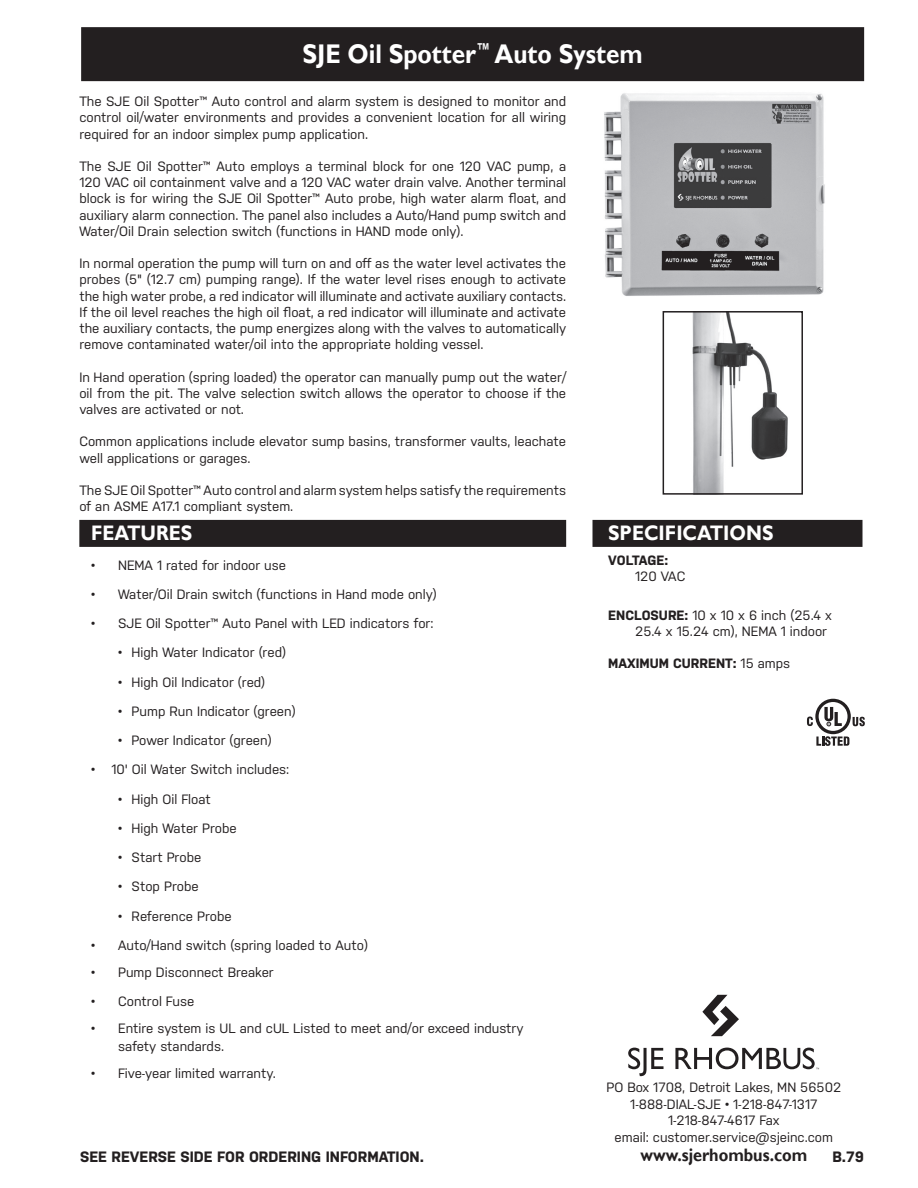
<style>
.page{position:relative;width:918px;height:1188px;background:#fff}
.page>*{position:absolute;margin:0;border:0;box-sizing:border-box;transform-origin:0 0}
.t1{font:700 27px "Gill Sans";color:#fff;scale:.9 1}
.t2{font:700 21px "Gill Sans";color:#fff;scale:.9 1}
.t3{font:700 18px "Gill Sans";color:#231f20;scale:.9 1}
.t4{font:700 15px "Nudista";color:#231f20}
.t5{font:13.5px/16.2px "Nudista";color:#231f20}
.t6{font:700 13.5px "Nudista";color:#231f20}
.s1{font-weight:700}
.s2{font-weight:400}
</style>
<div class="page">
<div style="left:82px;top:28px;width:781px;height:52px;background:#231f20"></div>
<div style="left:81px;top:27px;width:783px;height:54px;border:2px solid #231f20"></div>
<div style="left:593px;top:521px;width:269px;height:25px;background:#231f20"></div>
<div style="left:592px;top:520px;width:270px;height:27px;border:2px solid #231f20"></div>
<div style="left:80px;top:521px;width:485px;height:25px;background:#231f20"></div>
<div style="left:79px;top:520px;width:487px;height:27px;border:2px solid #231f20"></div>
<svg style="left:807px;top:699px;width:58px;height:47px"></svg>
<svg style="left:628px;top:1048px;width:36px;height:28px"></svg>
<svg style="left:702px;top:995px;width:37px;height:41px"></svg>
<svg style="left:675px;top:1048px;width:144px;height:21px"></svg>
<img style="left:604px;top:93px;width:221px;height:203px">
<img style="left:662px;top:311px;width:126px;height:184px">
<div style="left:663px;top:311px;width:140px;height:184px;border:2px solid #231f20"></div>
<h1 class="t1" style="left:303px;top:38px;width:379px">SJE Oil Spotter<sup>™</sup> Auto System</h1>
<p class="t5" style="left:79px;top:93px;width:488px;text-align:justify">The SJE Oil Spotter™ Auto control and alarm system is designed to monitor and control oil/water environments and provides a convenient location for all wiring required for an indoor simplex pump application.</p>
<p class="t5" style="left:79px;top:158px;width:488px;text-align:justify">The SJE Oil Spotter™ Auto employs a terminal block for one 120 VAC pump, a 120 VAC oil containment valve and a 120 VAC water drain valve. Another terminal block is for wiring the SJE Oil Spotter™ Auto probe, high water alarm float, and auxiliary alarm connection. The panel also includes a Auto/Hand pump switch and Water/Oil Drain selection switch (functions in HAND mode only).</p>
<p class="t5" style="left:79px;top:255px;width:488px;text-align:justify">In normal operation the pump will turn on and off as the water level activates the probes (5" (12.7 cm) pumping range). If the water level rises enough to activate the high water probe, a red indicator will illuminate and activate auxiliary contacts.<br>If the oil level reaches the high oil float, a red indicator will illuminate and activate the auxiliary contacts, the pump energizes along with the valves to automatically remove contaminated water/oil into the appropriate holding vessel.</p>
<p class="t5" style="left:79px;top:369px;width:488px;text-align:justify">In Hand operation (spring loaded) the operator can manually pump out the water/ oil from the pit. The valve selection switch allows the operator to choose if the valves are activated or not.</p>
<p class="t5" style="left:79px;top:433px;width:488px">Common applications include elevator sump basins, transformer vaults, leachate well applications or garages.</p>
<p class="t5" style="left:79px;top:482px;width:488px">The SJE Oil Spotter™ Auto control and alarm system helps satisfy the requirements of an ASME A17.1 compliant system.</p>
<h2 class="t2" style="left:91px;top:521px;width:114px">FEATURES</h2>
<p class="t5" style="left:91px;top:557px;width:197px">• NEMA 1 rated for indoor use</p>
<p class="t5" style="left:91px;top:586px;width:347px">• Water/Oil Drain switch (functions in Hand mode only)</p>
<p class="t5" style="left:91px;top:615px;width:344px">• SJE Oil Spotter™ Auto Panel with LED indicators for:</p>
<p class="t5" style="left:118px;top:644px;width:169px">• High Water Indicator (red)</p>
<p class="t5" style="left:118px;top:674px;width:149px">• High Oil Indicator (red)</p>
<p class="t5" style="left:118px;top:703px;width:179px">• Pump Run Indicator (green)</p>
<p class="t5" style="left:118px;top:732px;width:155px">• Power Indicator (green)</p>
<p class="t5" style="left:91px;top:762px;width:200px">• 10' Oil Water Switch includes:</p>
<p class="t5" style="left:118px;top:791px;width:94px">• High Oil Float</p>
<p class="t5" style="left:118px;top:820px;width:120px">• High Water Probe</p>
<p class="t5" style="left:118px;top:849px;width:85px">• Start Probe</p>
<p class="t5" style="left:118px;top:879px;width:82px">• Stop Probe</p>
<p class="t5" style="left:118px;top:908px;width:115px">• Reference Probe</p>
<p class="t5" style="left:91px;top:937px;width:278px">• Auto/Hand switch (spring loaded to Auto)</p>
<p class="t5" style="left:91px;top:964px;width:184px">• Pump Disconnect Breaker</p>
<p class="t5" style="left:91px;top:993px;width:105px">• Control Fuse</p>
<p class="t5" style="left:118px;top:1019px;width:407px;line-height:18px;text-indent:-27px">• Entire system is UL and cUL Listed to meet and/or exceed industry safety standards.</p>
<p class="t5" style="left:91px;top:1065px;width:186px">• Five-year limited warranty.</p>
<p class="t4" style="left:80px;top:1148px;width:345px">SEE REVERSE SIDE FOR ORDERING INFORMATION.</p>
<h2 class="t2" style="left:608px;top:520px;width:185px">SPECIFICATIONS</h2>
<p class="t6" style="left:608px;top:552px;width:62px">VOLTAGE:</p>
<p class="t5" style="left:635px;top:568px;width:52px">120 VAC</p>
<p class="t5" style="left:635px;top:607px;width:198px;text-indent:-27px"><span class="s1">ENCLOSURE:</span> 10 x 10 x 6 inch (25.4 x<br>25.4 x 15.24 cm), NEMA 1 indoor</p>
<p class="t6" style="left:608px;top:656px;width:184px">MAXIMUM CURRENT: <span class="s2">15 amps</span></p>
<p class="t5" style="left:606px;top:1079px;width:236px;text-align:center">PO Box 1708, Detroit Lakes, MN 56502<br>1-888-DIAL-SJE • 1-218-847-1317<br>1-218-847-4617 Fax<br>email: customer.service@sjeinc.com</p>
<h3 class="t3" style="left:640px;top:1144px;width:187px">www.sjerhombus.com</h3>
<p class="t4" style="left:832px;top:1148px;width:33px">B.79</p>
</div>
